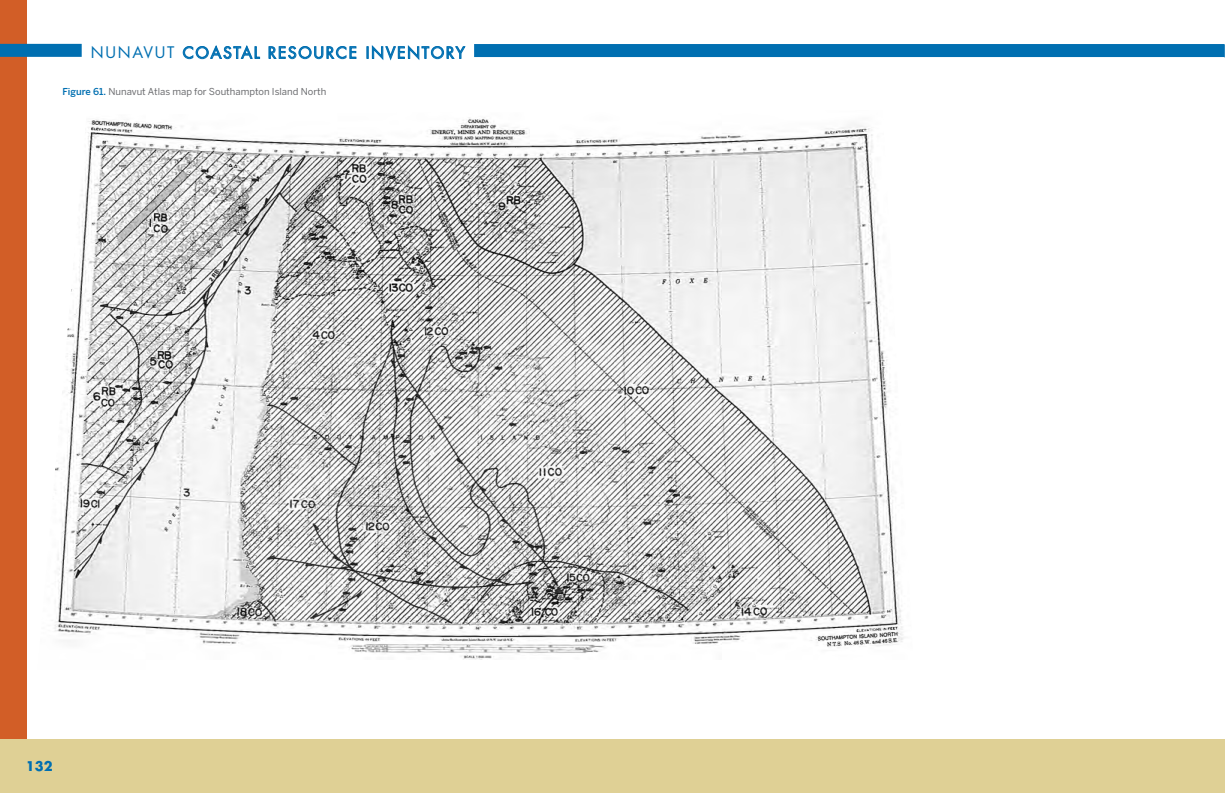
<style>
.page{position:relative;width:1225px;height:793px;background:#fff}
.page>*{position:absolute;margin:0;border:0;box-sizing:border-box;transform-origin:0 0}
.t1{font:15.5px "Futura";letter-spacing:.11em;color:#006fb1}
.t2{font:700 13px "Futura";color:#006fb1}
.Figure_Table{font:9.5px "Benton Sans";color:#6c6d70}
.s1{font-weight:500;color:#006fb1}
</style>
<div class="page">
<div style="left:0;top:0;width:26px;height:792px;background:#d25e27"></div>
<hr style="left:1223px;top:739px;width:1px;height:53px;background:#dfd095">
<div style="left:0;top:739px;width:1223px;height:53px;background:#dfd095"></div>
<div style="left:474px;top:44px;width:749px;height:13px;background:#006fb1"></div>
<div style="left:0;top:44px;width:82px;height:13px;background:#006fb1"></div>
<svg style="left:1223px;top:44px;width:1px;height:13px"></svg>
<svg style="left:182px;top:45px;width:78px;height:14px"></svg>
<svg style="left:268px;top:46px;width:89px;height:13px"></svg>
<svg style="left:366px;top:45px;width:100px;height:16px"></svg>
<img style="left:54px;top:117px;width:850px;height:543px">
<h1 class="t1" style="left:91px;top:42px;width:375px">NUNAVUT COASTAL RESOURCE INVENTORY</h1>
<p class="Figure_Table" style="left:62px;top:86px;width:265px"><span class="s1">Figure 61.</span> Nunavut Atlas map for Southampton Island North</p>
<h2 class="t2" style="left:26px;top:756px;width:28px">132</h2>
</div>
